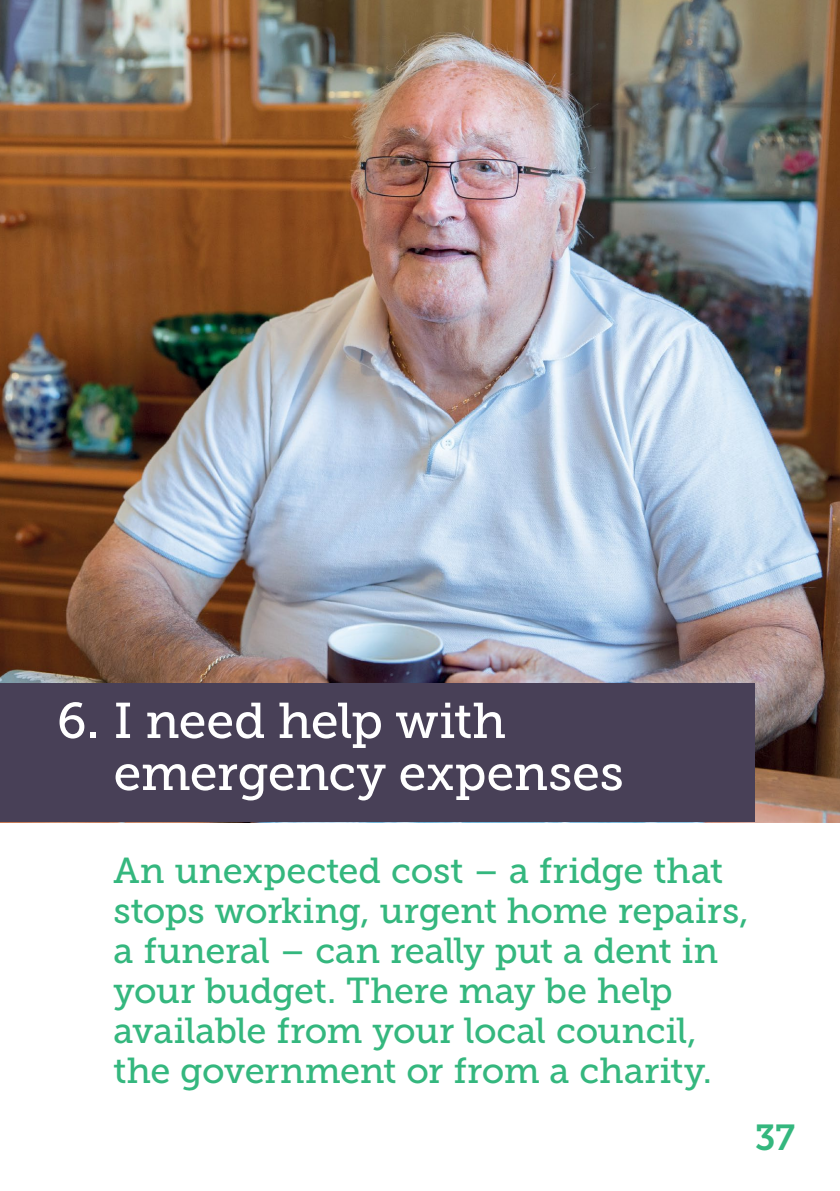
<style>
.page{position:relative;width:840px;height:1191px;background:#fff}
.page>*{position:absolute;margin:0;border:0;box-sizing:border-box;transform-origin:0 0}
.H2_numbered_chapters{font:50px/52px "Museo Slab 500";letter-spacing:-.01em;color:#fff}
.Intro_copy{font:36px/40px "Museo Slab 500";letter-spacing:-.01em;color:#34b77e}
.t1{font:36px "Museo Slab 700";color:#34b77e}
</style>
<div class="page">
<img style="left:0;top:0;width:839px;height:822px">
<div style="left:1px;top:683px;width:754px;height:139px;background:#484057"></div>
<h2 class="H2_numbered_chapters" style="left:113px;top:695px;width:511px;text-indent:-57px">6. I need help with emergency expenses</h2>
<p class="Intro_copy" style="left:113px;top:851px;width:636px">An unexpected cost – a fridge that stops working, urgent home repairs, a funeral – can really put a dent in your budget. There may be help available from your local council, the government or from a charity.</p>
<p class="t1" style="left:754px;top:1117px;width:42px">37</p>
</div>
